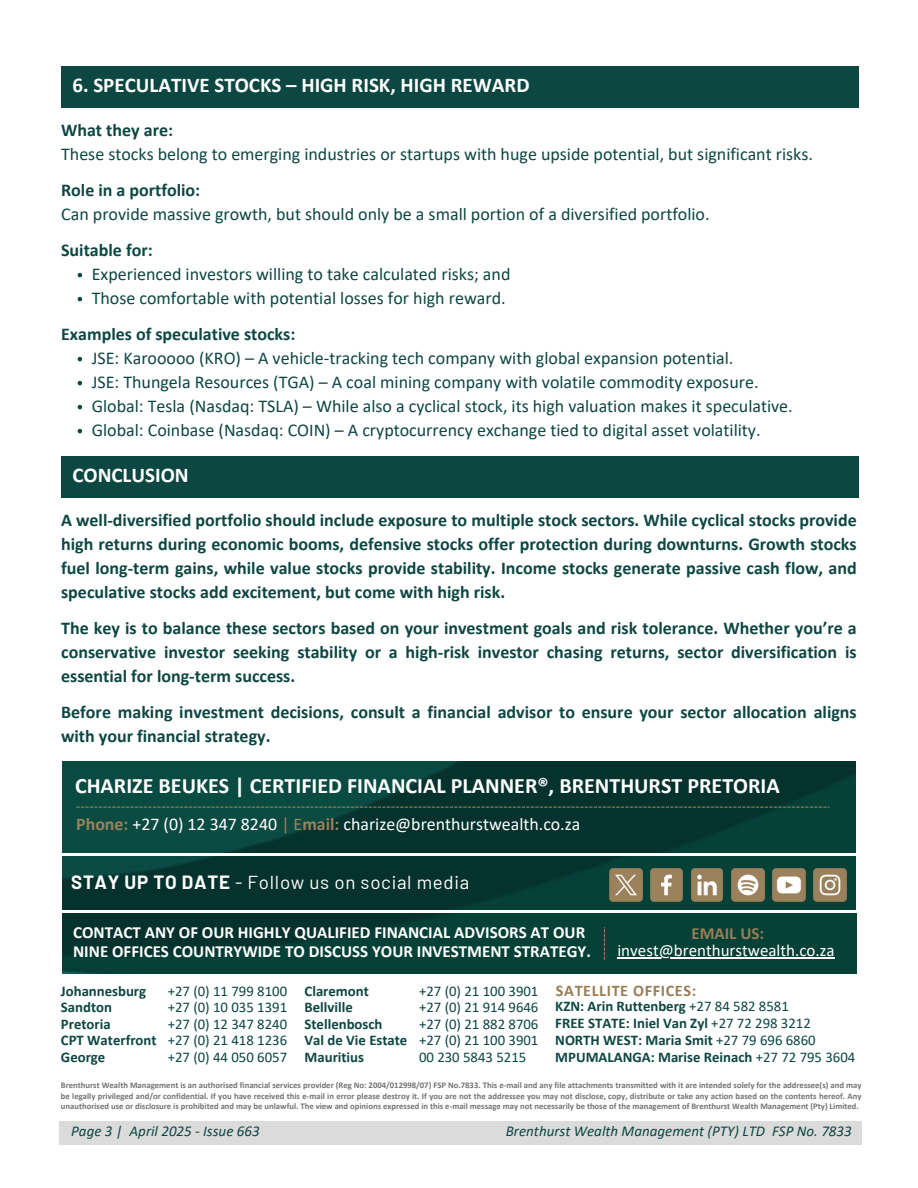
<style>
.page{position:relative;width:918px;height:1188px;background:#fff}
.page>*{position:absolute;margin:0;border:0;box-sizing:border-box;transform-origin:0 0}
.t1{font:700 22.05px "Calibri";color:#fff}
.t2{font:700 21px "Calibri";color:#fff}
.t3{font:18.75px "Barlow";letter-spacing:.035em;color:#fff}
.t4{font:700 18px/24px "Calibri";color:#0d4742;text-align:justify}
.t5{font:18px/24px "Calibri";color:#0d4742}
.t6{font:17.85px "Calibri";color:#fff}
.t7{font:700 16.95px/19px "Calibri";color:#fff}
.t8{font:16.95px "Calibri";color:#fff}
.t9{font:700 16.95px "Calibri";color:#987e55}
.t10{font:700 16.2px "Calibri";letter-spacing:.035em;color:#987e55}
.t11{font:italic 15px "Calibri";color:#0d4742}
.t12{font:700 14.7px/16.6px "Calibri";color:#0d4742}
.t13{font:14.7px "Calibri";color:#0d4742}
.t14{font:700 8.7px/10.8px "Calibri";color:#737373;text-align:justify}
.s1{font-weight:700}
.s2{font-weight:700;color:#9b825d}
.s3{color:#9b825d}
.s4{font-weight:400}
</style>
<div class="page">
<div style="left:59px;top:1121px;width:803px;height:23px;background:#dbdbdb"></div>
<img style="left:63px;top:914px;width:794px;height:60px">
<svg style="left:604px;top:927px;width:1px;height:33px"></svg>
<img style="left:63px;top:857px;width:793px;height:53px">
<img style="left:609px;top:869px;width:33px;height:32px">
<img style="left:650px;top:869px;width:33px;height:32px">
<img style="left:691px;top:869px;width:32px;height:32px">
<img style="left:732px;top:869px;width:33px;height:32px">
<img style="left:773px;top:869px;width:32px;height:32px">
<img style="left:814px;top:869px;width:32px;height:32px">
<div style="left:61px;top:67px;width:798px;height:41px;background:#0d4742"></div>
<hr style="left:617px;top:957px;width:218px;height:1px;background:#fff">
<svg style="left:78px;top:273px;width:4px;height:4px"></svg>
<svg style="left:78px;top:297px;width:4px;height:4px"></svg>
<svg style="left:78px;top:357px;width:4px;height:4px"></svg>
<svg style="left:78px;top:381px;width:4px;height:4px"></svg>
<svg style="left:78px;top:405px;width:4px;height:4px"></svg>
<svg style="left:78px;top:429px;width:4px;height:4px"></svg>
<div style="left:61px;top:457px;width:798px;height:41px;background:#0d4742"></div>
<img style="left:63px;top:761px;width:793px;height:91px">
<svg style="left:76px;top:807px;width:754px;height:1px"></svg>
<p class="t2" style="left:72px;top:76px;width:459px">6. SPECULATIVE STOCKS – HIGH RISK, HIGH REWARD</p>
<p class="t5" style="left:61px;top:119px;width:753px"><span class="s1">What they are:<br></span>These stocks belong to emerging industries or startups with huge upside potential, but significant risks.</p>
<p class="t5" style="left:61px;top:179px;width:650px"><span class="s1">Role in a portfolio:<br></span>Can provide massive growth, but should only be a small portion of a diversified portfolio.</p>
<p class="t4" style="left:61px;top:239px;width:93px">Suitable for:</p>
<p class="t5" style="left:92px;top:263px;width:420px">Experienced investors willing to take calculated risks; and</p>
<h2 class="t5" style="left:92px;top:287px;width:415px">Those comfortable with potential losses for high reward.</h2>
<p class="t4" style="left:61px;top:323px;width:236px">Examples of speculative stocks:</p>
<h2 class="t5" style="left:92px;top:347px;width:643px">JSE: Karooooo (KRO) – A vehicle-tracking tech company with global expansion potential.</h2>
<h4 class="t5" style="left:92px;top:371px;width:668px">JSE: Thungela Resources (TGA) – A coal mining company with volatile commodity exposure.</h4>
<h6 class="t5" style="left:92px;top:395px;width:703px">Global: Tesla (Nasdaq: TSLA) – While also a cyclical stock, its high valuation makes it speculative.</h6>
<p class="t5" style="left:92px;top:419px;width:670px">Global: Coinbase (Nasdaq: COIN) – A cryptocurrency exchange tied to digital asset volatility.</p>
<h6 class="t2" style="left:72px;top:466px;width:118px">CONCLUSION</h6>
<p class="t4" style="left:61px;top:509px;width:797px">A well-diversified portfolio should include exposure to multiple stock sectors. While cyclical stocks provide high returns during economic booms, defensive stocks offer protection during downturns. Growth stocks fuel long-term gains, while value stocks provide stability. Income stocks generate passive cash flow, and speculative stocks add excitement, but come with high risk.</p>
<p class="t4" style="left:61px;top:617px;width:797px">The key is to balance these sectors based on your investment goals and risk tolerance. Whether you’re a conservative investor seeking stability or a high-risk investor chasing returns, sector diversification is essential for long-term success.</p>
<p class="t4" style="left:61px;top:701px;width:797px">Before making investment decisions, consult a financial advisor to ensure your sector allocation aligns with your financial strategy.</p>
<p class="t1" style="left:75px;top:776px;width:706px">CHARIZE BEUKES | CERTIFIED FINANCIAL PLANNER®, BRENTHURST PRETORIA</p>
<p class="t6" style="left:76px;top:816px;width:506px"><span class="s2">Phone:</span> +27 (0) 12 347 8240 <span class="s3">| E</span><span class="s2">mail:</span> charize@brenthurstwealth.co.za</p>
<p class="t3" style="left:71px;top:870px;width:400px"><span class="s1">STAY UP TO DATE</span> - Follow us on social media</p>
<h1 class="t7" style="left:73px;top:924px;width:519px">CONTACT ANY OF OUR HIGHLY QUALIFIED FINANCIAL ADVISORS AT OUR<br>NINE OFFICES COUNTRYWIDE TO DISCUSS YOUR INVESTMENT STRATEGY.</h1>
<h3 class="t9" style="left:691px;top:926px;width:74px">EMAIL US:</h3>
<p class="t8" style="left:617px;top:943px;width:219px">invest@brenthurstwealth.co.za</p>
<h4 class="t10" style="left:556px;top:984px;width:142px">SATELLITE OFFICES:</h4>
<p class="t12" style="left:555px;top:999px;width:235px">KZN: Arin Ruttenberg <span class="s4">+27 84 582 8581</span></p>
<h4 class="t12" style="left:555px;top:1016px;width:257px">FREE STATE: Iniel Van Zyl <span class="s4">+27 72 298 3212</span></h4>
<p class="t12" style="left:555px;top:1033px;width:262px">NORTH WEST: Maria Smit <span class="s4">+27 79 696 6860</span></p>
<p class="t12" style="left:555px;top:1050px;width:302px">MPUMALANGA: Marise Reinach <span class="s4">+27 72 795 3604</span></p>
<p class="t12" style="left:61px;top:984px;width:97px">Johannesburg<br>Sandton<br>Pretoria<br>CPT Waterfront<br>George</p>
<h3 class="t13" style="left:168px;top:985px;width:121px">+27 (0) 11 799 8100</h3>
<h1 class="t12" style="left:305px;top:984px;width:104px">Claremont<br>Bellville<br>Stellenbosch<br>Val de Vie Estate<br>Mauritius</h1>
<h3 class="t13" style="left:419px;top:985px;width:121px">+27 (0) 21 100 3901</h3>
<h3 class="t13" style="left:419px;top:1001px;width:121px">+27 (0) 21 914 9646</h3>
<h3 class="t13" style="left:419px;top:1018px;width:121px">+27 (0) 21 882 8706</h3>
<p class="t13" style="left:419px;top:1034px;width:121px">+27 (0) 21 100 3901</p>
<h1 class="t13" style="left:419px;top:1051px;width:109px">00 230 5843 5215</h1>
<p class="t14" style="left:61px;top:1080px;width:802px">Brenthurst Wealth Management is an authorised financial services provider (Reg No: 2004/012998/07) FSP No.7833. This e-mail and any file attachments transmitted with it are intended solely for the addressee(s) and may be legally privileged and/or confidential. If you have received this e-mail in error please destroy it. If you are not the addressee you may not disclose, copy, distribute or take any action based on the contents hereof. Any unauthorised use or disclosure is prohibited and may be unlawful. The view and opinions expressed in this e-mail message may not necessarily be those of the management of Brenthurst Wealth Management (Pty) Limited.</p>
<p class="t13" style="left:168px;top:1001px;width:121px">+27 (0) 10 035 1391</p>
<p class="t13" style="left:168px;top:1018px;width:121px">+27 (0) 12 347 8240</p>
<p class="t13" style="left:168px;top:1034px;width:121px">+27 (0) 21 418 1236</p>
<p class="t13" style="left:168px;top:1051px;width:121px">+27 (0) 44 050 6057</p>
<h4 class="t11" style="left:71px;top:1124px;width:190px">Page 3 | April 2025 - Issue 663</h4>
<h4 class="t11" style="left:506px;top:1124px;width:347px">Brenthurst Wealth Management (PTY) LTD FSP No. 7833</h4>
</div>
